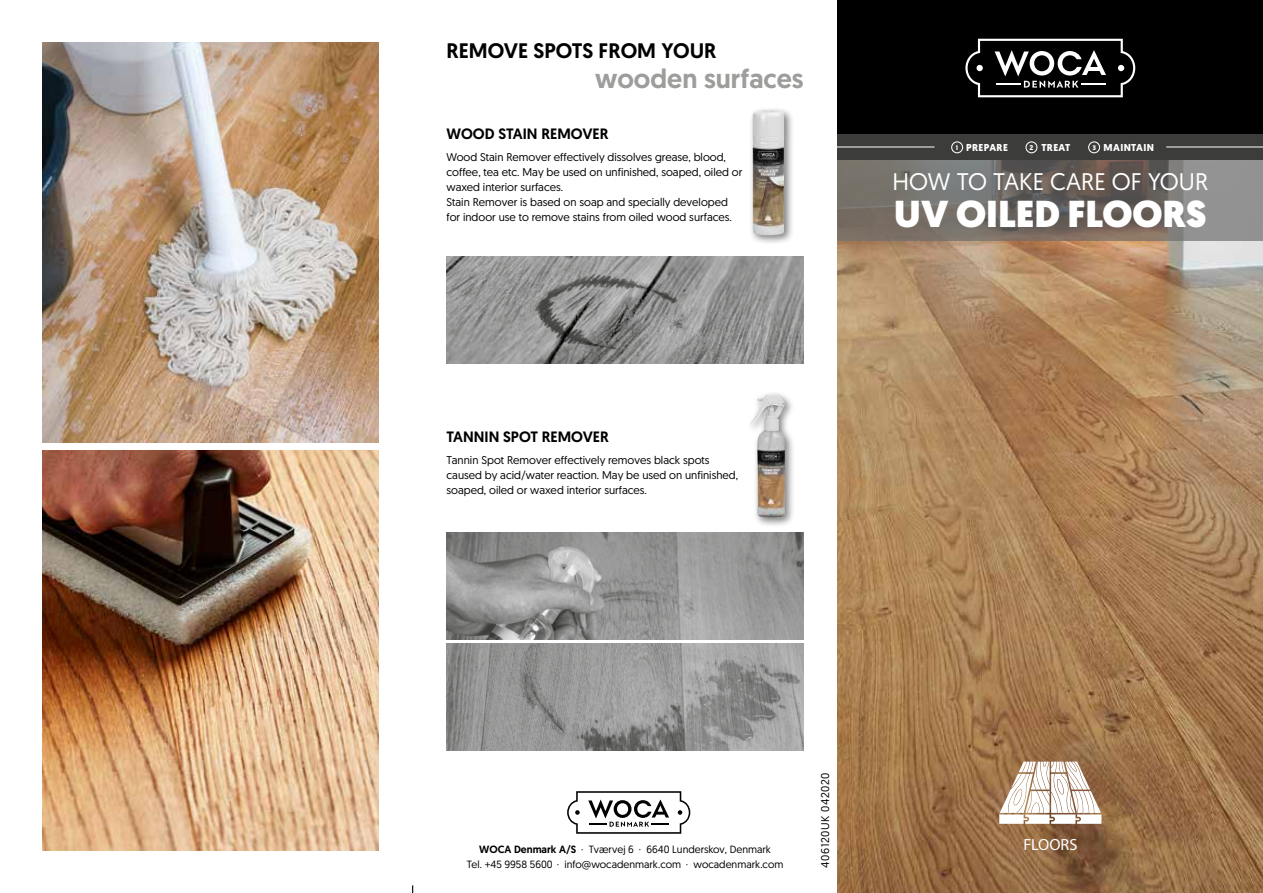
<style>
.page{position:relative;width:1263px;height:893px;background:#fff}
.page>*{position:absolute;margin:0;border:0;box-sizing:border-box;transform-origin:0 0}
.t1{font:900 37.5px "Geomanist";color:#fff}
.t2{font:500 27px "Geomanist";color:#9d9d9c}
.t3{font:24px "Geomanist";color:#fff}
.t4{font:500 21px "Geomanist";color:#000}
.t5{font:16.2px "Myriad Pro";color:#fff}
.t6{font:500 15px "Geomanist";color:#000}
.t7{font:11.25px/15px "Geomanist";color:#000}
.t8{font:11.25px "Geomanist";letter-spacing:.05em;color:#000}
.t9{font:10.5px/15px "Geomanist";color:#000;text-align:center}
.t10{font:700 10.05px "Geomanist";letter-spacing:.04em;color:#fff}
.s1{font-size:6.45px}
.s2{font-size:6.9px}
.s3{font-weight:500}
</style>
<div class="page">
<img style="left:838px;top:241px;width:425px;height:652px">
<div style="left:838px;top:0;width:425px;height:135px;background:#000"></div>
<svg style="left:965px;top:39px;width:170px;height:58px"></svg>
<div style="left:838px;top:135px;width:425px;height:25px;background:#3c3c3b"></div>
<hr style="left:838px;top:147px;width:96px;height:1px;background:#fff">
<hr style="left:1166px;top:147px;width:97px;height:1px;background:#fff">
<div style="left:951px;top:141px;width:12px;height:12px;border:1px solid #fff;border-radius:50%"></div>
<div style="left:1025px;top:141px;width:12px;height:12px;border:1px solid #fff;border-radius:50%"></div>
<div style="left:1088px;top:141px;width:12px;height:12px;border:1px solid #fff;border-radius:50%"></div>
<svg style="left:567px;top:791px;width:123px;height:43px"></svg>
<div style="left:749px;top:106px;width:45px;height:140px;background:#000;opacity:.5"></div>
<img style="left:753px;top:110px;width:31px;height:125px">
<img style="left:446px;top:533px;width:358px;height:106px">
<div style="left:747px;top:391px;width:48px;height:137px;background:#000;opacity:.5"></div>
<img style="left:751px;top:395px;width:34px;height:123px">
<img style="left:446px;top:644px;width:358px;height:106px">
<img style="left:446px;top:257px;width:358px;height:106px">
<svg style="left:999px;top:762px;width:102px;height:62px"></svg>
<img style="left:43px;top:43px;width:335px;height:399px">
<img style="left:43px;top:451px;width:335px;height:399px">
<svg style="left:838px;top:160px;width:425px;height:81px;background:#76706b"></svg>
<h3 class="t4" style="left:446px;top:37px;width:272px">REMOVE SPOTS FROM YOUR</h3>
<h2 class="t2" style="left:595px;top:61px;width:210px">wooden surfaces</h2>
<h3 class="t6" style="left:446px;top:124px;width:164px">WOOD STAIN REMOVER</h3>
<p class="t7" style="left:446px;top:150px;width:297px">Wood Stain Remover effectively dissolves grease, blood, coffee, tea etc. May be used on unfinished, soaped, oiled or waxed interior surfaces.<br>Stain Remover is based on soap and specially developed for indoor use to remove stains from oiled wood surfaces.</p>
<h3 class="t6" style="left:446px;top:427px;width:164px">TANNIN SPOT REMOVER</h3>
<p class="t7" style="left:446px;top:452px;width:293px">Tannin Spot Remover effectively removes black spots caused by acid/water reaction. May be used on unfinished, soaped, oiled or waxed interior surfaces.</p>
<p class="t10" style="left:956px;top:141px;width:54px"><span class="s1">1</span> PREPARE</p>
<p class="t10" style="left:1030px;top:141px;width:42px"><span class="s2">2</span> TREAT</p>
<p class="t10" style="left:1092px;top:141px;width:63px"><span class="s1">3</span> MAINTAIN</p>
<h3 class="t3" style="left:892px;top:166px;width:317px">HOW TO TAKE CARE OF YOUR</h3>
<h1 class="t1" style="left:894px;top:188px;width:314px">UV OILED FLOORS</h1>
<p class="t9" style="left:467px;top:841px;width:318px"><span class="s3">WOCA Denmark A/S</span> · Tværvej 6 · 6640 Lunderskov, Denmark<br>Tel. +45 9958 5600 · info@wocadenmark.com · wocadenmark.com</p>
<p class="t8" style="left:818px;top:868px;width:97px;rotate:-90deg">406120UK 042020</p>
<h3 class="t5" style="left:1023px;top:835px;width:55px">FLOORS</h3>
</div>
